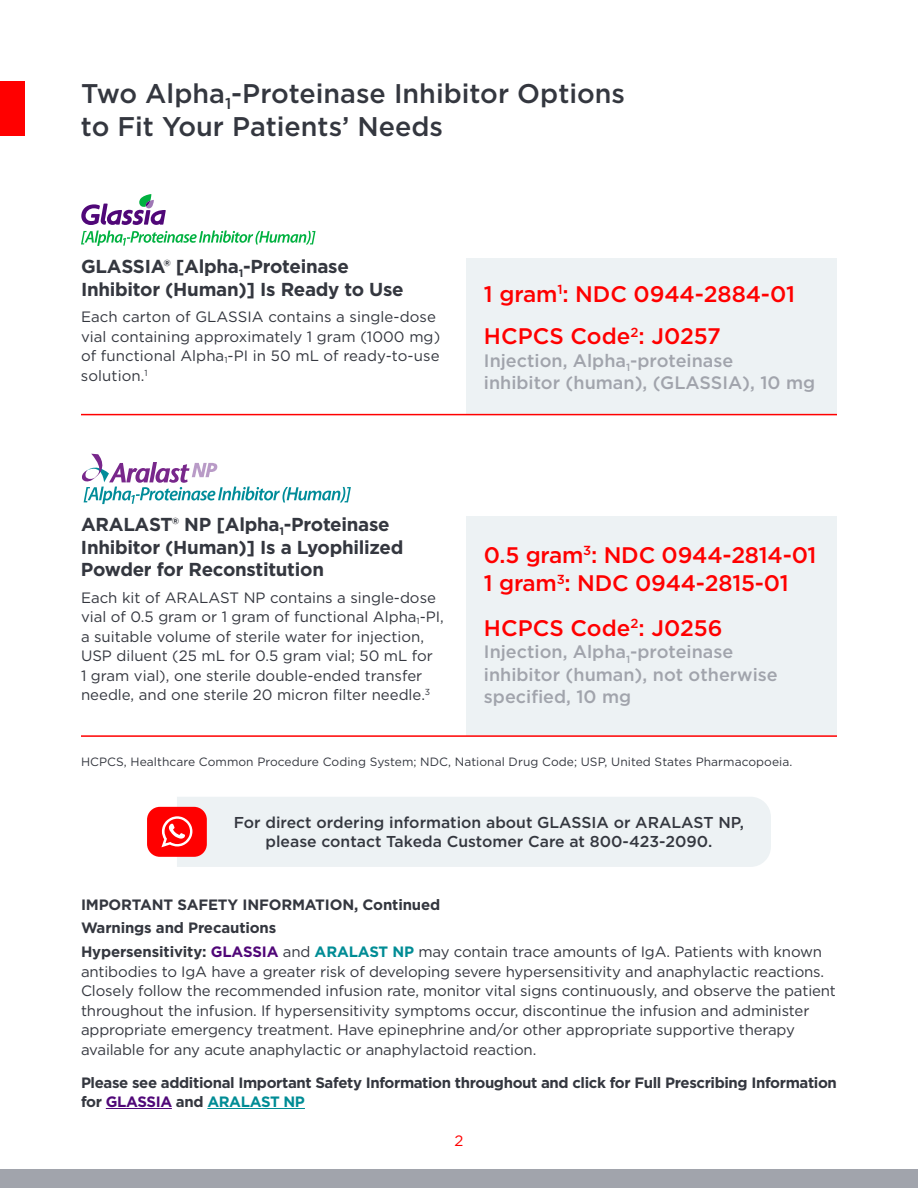
<style>
.page{position:relative;width:918px;height:1188px;background:#fff}
.page>*{position:absolute;margin:0;border:0;box-sizing:border-box;transform-origin:0 0}
.t1{font:500 27px/33px "Gotham";color:#34373f}
.t2{font:500 22.5px/42.8px "Gotham";letter-spacing:-.01em;color:#f00}
.t3{font:700 18.75px/22.5px "Gotham";letter-spacing:-.015em;color:#34373f}
.t4{font:500 18px/22.5px "Gotham";color:#a1a4ac}
.t5{font:500 15.75px/19.5px "Gotham";color:#34373f;text-align:center}
.t6{font:15px/19.5px "Gotham";letter-spacing:-.01em;color:#34373f}
.t7{font:700 15px/23.5px "Gotham";letter-spacing:-.025em;color:#34373f}
.t8{font:15px "Gotham";color:#f00}
.t9{font:12px "Gotham";letter-spacing:.005em;color:#34373f}
.s1{color:#500778}
.s2{font-weight:400}
.s3{color:#008c95}
</style>
<div class="page">
<div style="left:0;top:1169px;width:918px;height:19px;background:#a1a4ac"></div>
<div style="left:467px;top:516px;width:370px;height:220px;background:#edf2f4"></div>
<div style="left:467px;top:258px;width:370px;height:157px;background:#edf2f4"></div>
<div style="left:0;top:81px;width:25px;height:55px;background:#f00"></div>
<hr style="left:106px;top:1108px;width:66px;height:1px;background:#500778">
<hr style="left:207px;top:1108px;width:98px;height:1px;background:#008c95">
<svg style="left:81px;top:194px;width:85px;height:31px"></svg>
<svg style="left:81px;top:231px;width:235px;height:15px"></svg>
<svg style="left:82px;top:454px;width:269px;height:50px"></svg>
<div style="left:147px;top:807px;width:60px;height:50px;background:#f00;border-radius:13px"></div>
<div style="left:161px;top:797px;width:610px;height:70px;background:#edf2f4"></div>
<hr style="left:81px;top:414px;width:756px;height:1px;background:#f00">
<hr style="left:81px;top:735px;width:756px;height:2px;background:#f00">
<h1 class="t1" style="left:81px;top:76px;width:546px">Two Alpha<sub>1</sub>-Proteinase Inhibitor Options to Fit Your Patients’ Needs</h1>
<p class="t3" style="left:81px;top:255px;width:324px">GLASSIA® [Alpha<sub>1</sub>-Proteinase<br>Inhibitor (Human)] Is Ready to Use</p>
<p class="t6" style="left:81px;top:307px;width:361px">Each carton of GLASSIA contains a single-dose vial containing approximately 1 gram (1000 mg) of functional Alpha<sub>1</sub>-PI in 50 mL of ready-to-use solution.<sup>1</sup></p>
<h2 class="t2" style="left:484px;top:272px;width:313px">1 gram<sup>1</sup>: NDC 0944-2884-01<br>HCPCS Code<sup>2</sup>: J0257</h2>
<p class="t4" style="left:484px;top:349px;width:333px">Injection, Alpha<sub>1</sub>-proteinase<br>inhibitor (human), (GLASSIA), 10 mg</p>
<p class="t3" style="left:81px;top:513px;width:324px">ARALAST® NP [Alpha<sub>1</sub>-Proteinase<br>Inhibitor (Human)] Is a Lyophilized<br>Powder for Reconstitution</p>
<p class="t6" style="left:81px;top:587px;width:364px">Each kit of ARALAST NP contains a single-dose vial of 0.5 gram or 1 gram of functional Alpha<sub>1</sub>-PI, a suitable volume of sterile water for injection, USP diluent (25 mL for 0.5 gram vial; 50 mL for<br>1 gram vial), one sterile double-ended transfer needle, and one sterile 20 micron filter needle.<sup>3</sup></p>
<h2 class="t2" style="left:484px;top:540px;width:334px;line-height:28.5px">0.5 gram<sup>3</sup>: NDC 0944-2814-01<br>1 gram<sup>3</sup>: NDC 0944-2815-01</h2>
<h2 class="t2" style="left:484px;top:606px;width:240px">HCPCS Code<sup>2</sup>: J0256</h2>
<p class="t4" style="left:484px;top:640px;width:295px">Injection, Alpha<sub>1</sub>-proteinase inhibitor (human), not otherwise specified, 10 mg</p>
<p class="t9" style="left:81px;top:754px;width:713px">HCPCS, Healthcare Common Procedure Coding System; NDC, National Drug Code; USP, United States Pharmacopoeia.</p>
<p class="t5" style="left:234px;top:812px;width:512px">For direct ordering information about GLASSIA or ARALAST NP, please contact Takeda Customer Care at 800-423-2090.</p>
<p class="t7" style="left:81px;top:893px;width:743px">IMPORTANT SAFETY INFORMATION, Continued<br>Warnings and Precautions<br>Hypersensitivity: <span class="s1">GLASSIA</span> <span class="s2">and</span> <span class="s3">ARALAST NP</span> <span class="s2">may contain trace amounts of IgA. Patients with known</span></p>
<p class="t6" style="left:81px;top:961px;width:757px">antibodies to IgA have a greater risk of developing severe hypersensitivity and anaphylactic reactions.<br>Closely follow the recommended infusion rate, monitor vital signs continuously, and observe the patient throughout the infusion. If hypersensitivity symptoms occur, discontinue the infusion and administer appropriate emergency treatment. Have epinephrine and/or other appropriate supportive therapy available for any acute anaphylactic or anaphylactoid reaction.</p>
<p class="t7" style="left:81px;top:1072px;width:757px;line-height:19.5px">Please see additional Important Safety Information throughout and click for Full Prescribing Information for <span class="s1">GLASSIA</span> and <span class="s3">ARALAST NP</span></p>
<p class="t8" style="left:455px;top:1132px;width:10px">2</p>
</div>
